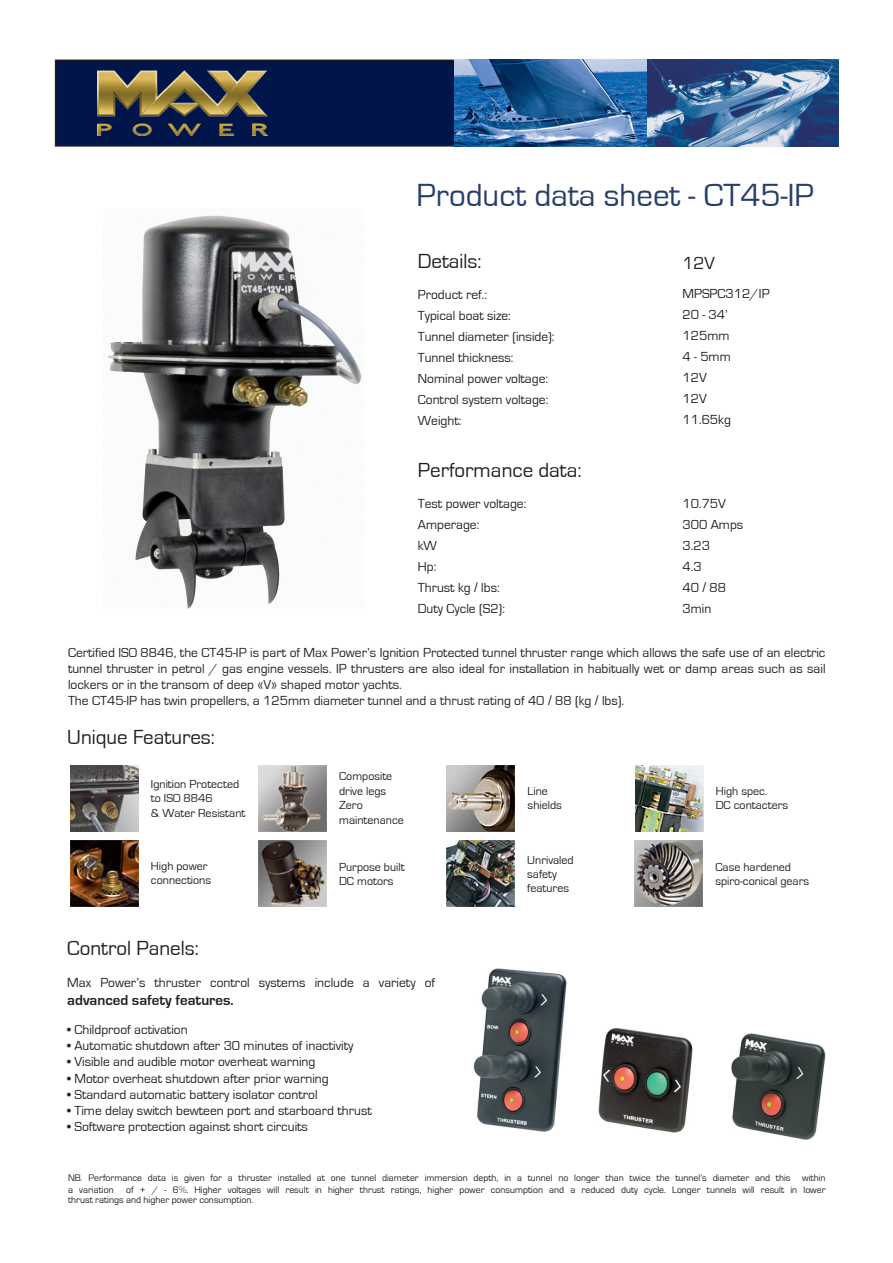
<style>
.page{position:relative;width:893px;height:1263px;background:#fff}
.page>*{position:absolute;margin:0;border:0;box-sizing:border-box;transform-origin:0 0}
.t1{font:33px "Eurostile";color:#263e6b}
.t2{font:21px "Eurostile";color:#231f20}
.t3{font:18px "Eurostile";color:#231f20}
.t4{font:700 15px "Eurostile";color:#231f20}
.t5{font:13.5px/16.2px "Eurostile";color:#231f20;text-align:justify}
.t6{font:12px/14.4px "Eurostile";color:#231f20}
.t7{font:9.75px/11.7px "Eurostile";color:#231f20}
.s1{font-family:"Arial"}
</style>
<div class="page">
<div style="left:56px;top:60px;width:399px;height:86px;background:#001549"></div>
<div style="left:55px;top:60px;width:401px;height:87px;border:2px solid #231f20"></div>
<img style="left:455px;top:60px;width:383px;height:87px">
<img style="left:258px;top:840px;width:68px;height:66px">
<img style="left:635px;top:840px;width:68px;height:66px">
<img style="left:446px;top:840px;width:68px;height:66px">
<img style="left:473px;top:968px;width:94px;height:163px">
<img style="left:599px;top:1028px;width:93px;height:104px">
<img style="left:732px;top:1033px;width:93px;height:106px">
<img style="left:97px;top:71px;width:170px;height:64px">
<img style="left:258px;top:765px;width:68px;height:67px">
<img style="left:447px;top:765px;width:68px;height:67px">
<img style="left:635px;top:765px;width:68px;height:67px">
<img style="left:70px;top:840px;width:68px;height:66px">
<img style="left:70px;top:765px;width:68px;height:67px">
<img style="left:108px;top:215px;width:254px;height:394px">
<p class="t1" style="left:416px;top:178px;width:399px">Product data sheet - CT45-IP</p>
<p class="t2" style="left:418px;top:250px;width:65px">Details:</p>
<p class="t5" style="left:418px;top:287px;width:71px">Product ref.:</p>
<p class="t5" style="left:418px;top:308px;width:95px">Typical boat size:</p>
<p class="t5" style="left:418px;top:329px;width:138px">Tunnel diameter (inside):</p>
<p class="t5" style="left:418px;top:350px;width:97px">Tunnel thickness:</p>
<p class="t5" style="left:418px;top:371px;width:132px">Nominal power voltage:</p>
<p class="t5" style="left:418px;top:392px;width:132px">Control system voltage:</p>
<p class="t5" style="left:418px;top:413px;width:45px">Weight:</p>
<p class="t2" style="left:418px;top:459px;width:165px">Performance data:</p>
<p class="t5" style="left:418px;top:495px;width:110px">Test power voltage:</p>
<p class="t5" style="left:418px;top:516px;width:63px">Amperage:</p>
<p class="t5" style="left:418px;top:537px;width:21px">kW</p>
<p class="t5" style="left:418px;top:558px;width:20px">Hp:</p>
<p class="t5" style="left:418px;top:579px;width:83px">Thrust kg <span class="s1">/</span> lbs:</p>
<p class="t5" style="left:418px;top:600px;width:89px">Duty Cycle (S2):</p>
<p class="t3" style="left:682px;top:253px;width:34px">12V</p>
<p class="t5" style="left:682px;top:286px;width:89px">MPSPC312/IP</p>
<p class="t5" style="left:682px;top:307px;width:47px">20 - 34’</p>
<p class="t5" style="left:682px;top:328px;width:49px">125mm</p>
<p class="t5" style="left:682px;top:349px;width:50px">4 - 5mm</p>
<p class="t5" style="left:682px;top:370px;width:26px">12V</p>
<p class="t5" style="left:682px;top:391px;width:26px">12V</p>
<p class="t5" style="left:682px;top:412px;width:50px">11.65kg</p>
<p class="t5" style="left:682px;top:495px;width:45px">10.75V</p>
<p class="t5" style="left:682px;top:516px;width:62px">300 Amps</p>
<p class="t5" style="left:682px;top:537px;width:29px">3.23</p>
<p class="t5" style="left:682px;top:558px;width:21px">4.3</p>
<p class="t5" style="left:682px;top:579px;width:45px">40 <span class="s1">/</span> 88</p>
<p class="t5" style="left:682px;top:600px;width:30px">3min</p>
<p class="t5" style="left:68px;top:644px;width:759px">Certified ISO 8846, the CT45-IP is part of Max Power’s Ignition Protected tunnel thruster range which allows the safe use of an electric tunnel thruster in petrol / gas engine vessels. IP thrusters are also ideal for installation in habitually wet or damp areas such as sail lockers or in the transom of deep «V» shaped motor yachts.</p>
<p class="t5" style="left:68px;top:693px;width:558px">The CT45-IP has twin propellers, a 125mm diameter tunnel and a thrust rating of 40 <span class="s1">/</span> 88 (kg <span class="s1">/</span> lbs).</p>
<p class="t2" style="left:67px;top:726px;width:149px">Unique Features:</p>
<p class="t6" style="left:151px;top:777px;width:90px">Ignition Protected to ISO 8846</p>
<p class="t6" style="left:151px;top:806px;width:96px">&amp; Water Resistant</p>
<p class="t6" style="left:151px;top:859px;width:62px">High power connections</p>
<p class="t2" style="left:67px;top:937px;width:133px">Control Panels:</p>
<p class="t6" style="left:339px;top:769px;width:55px">Composite drive legs</p>
<p class="t6" style="left:339px;top:798px;width:25px">Zero</p>
<p class="t6" style="left:339px;top:813px;width:66px">maintenance</p>
<p class="t6" style="left:528px;top:784px;width:36px">Line shields</p>
<p class="t6" style="left:716px;top:784px;width:74px">High spec.<br>DC contacters</p>
<p class="t6" style="left:527px;top:852px;width:48px">Unrivaled safety features</p>
<p class="t6" style="left:339px;top:860px;width:67px">Purpose built<br>DC motors</p>
<p class="t6" style="left:715px;top:860px;width:95px">Case hardened spiro-conical gears</p>
<p class="t5" style="left:67px;top:974px;width:369px">Max Power’s thruster control systems include a variety of</p>
<p class="t4" style="left:67px;top:991px;width:168px">advanced safety features.</p>
<p class="t5" style="left:67px;top:1022px;width:122px">• Childproof activation</p>
<p class="t5" style="left:67px;top:1038px;width:288px">• Automatic shutdown after 30 minutes of inactivity</p>
<p class="t5" style="left:67px;top:1054px;width:250px">• Visible and audible motor overheat warning</p>
<p class="t5" style="left:67px;top:1070px;width:263px">• Motor overheat shutdown after prior warning</p>
<p class="t5" style="left:67px;top:1086px;width:252px">• Standard automatic battery isolator control</p>
<p class="t5" style="left:67px;top:1103px;width:306px">• Time delay switch bewteen port and starboard thrust</p>
<p class="t5" style="left:67px;top:1119px;width:242px">• Software protection against short circuits</p>
<p class="t7" style="left:68px;top:1172px;width:759px">NB. Performance data is given for a thruster installed at one tunnel diameter immersion depth, in a tunnel no longer than twice the tunnel’s diameter and this within a variation</p>
<p class="t7" style="left:68px;top:1184px;width:759px;line-height:10.8px;text-indent:58px">of + / - 6%. Higher voltages will result in higher thrust ratings, higher power consumption and a reduced duty cycle. Longer tunnels will result in lower thrust ratings and higher power consumption.</p>
</div>
